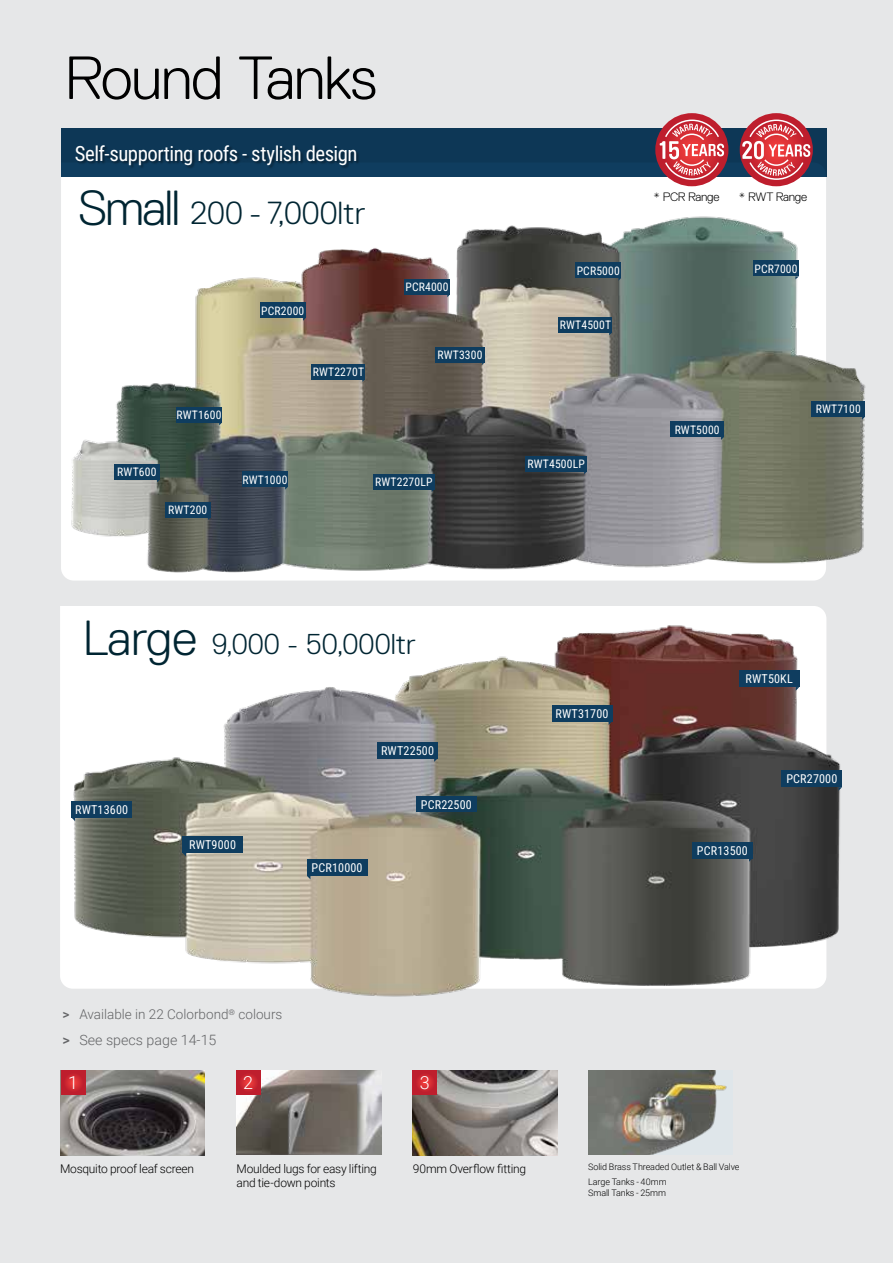
<style>
.page{position:relative;width:893px;height:1263px;background:#e6e7e8}
.page>*{position:absolute;margin:0;border:0;box-sizing:border-box;transform-origin:0 0}
.t1{font:300 60.75px "Replica Std";letter-spacing:-.025em;color:#000}
.t2{font:300 31.95px "Replica Std";color:#002532}
.t3{font:300 28.65px "Replica Std";color:#002532}
.t4{font:20.7px "Roboto Condensed";letter-spacing:-.025em;color:#fff}
.t5{font:300 18px "Roboto";color:#fff}
.t6{font:300 14.25px "Roboto";color:#636466}
.t7{font:300 13.5px "Roboto";color:#636466}
.t8{font:12.15px "Roboto Condensed";letter-spacing:.015em;color:#fff}
.t9{font:300 12.15px "Replica Std";letter-spacing:-.02em;color:#000}
.t10{font:300 12px/14.4px "Roboto";letter-spacing:-.02em;color:#000}
.t11{font:11.55px "Roboto Condensed";letter-spacing:.015em;color:#fff}
.t12{font:300 9px/15px "Roboto";letter-spacing:-.01em;color:#000}
.s1{font-size:49.2px}
.s2{font-weight:500}
</style>
<div class="page">
<div style="left:60px;top:606px;width:766px;height:15px;background:#fff"></div>
<img style="left:60px;top:621px;width:780px;height:376px">
<img style="left:60px;top:1070px;width:145px;height:85px">
<svg style="left:61px;top:1070px;width:24px;height:24px"></svg>
<img style="left:413px;top:1070px;width:144px;height:85px">
<svg style="left:413px;top:1070px;width:24px;height:24px"></svg>
<img style="left:61px;top:132px;width:805px;height:449px">
<div style="left:61px;top:128px;width:765px;height:49px;background:#0d3756"></div>
<div style="left:76px;top:145px;width:284px;height:24px;background:#000;opacity:.4"></div>
<div style="left:753px;top:260px;width:46px;height:16px;background:#0f3d5f"></div>
<svg style="left:795px;top:276px;width:4px;height:3px"></svg>
<div style="left:575px;top:263px;width:46px;height:15px;background:#0f3d5f"></div>
<div style="left:404px;top:279px;width:46px;height:15px;background:#0f3d5f"></div>
<div style="left:260px;top:303px;width:46px;height:15px;background:#0f3d5f"></div>
<div style="left:165px;top:502px;width:46px;height:15px;background:#0f3d5f"></div>
<div style="left:242px;top:472px;width:46px;height:15px;background:#0f3d5f"></div>
<div style="left:114px;top:464px;width:46px;height:16px;background:#0f3d5f"></div>
<div style="left:311px;top:364px;width:54px;height:15px;background:#0f3d5f"></div>
<div style="left:373px;top:474px;width:61px;height:15px;background:#0f3d5f"></div>
<div style="left:526px;top:456px;width:61px;height:16px;background:#0f3d5f"></div>
<div style="left:176px;top:407px;width:46px;height:16px;background:#0f3d5f"></div>
<div style="left:435px;top:347px;width:50px;height:15px;background:#0f3d5f"></div>
<div style="left:558px;top:317px;width:54px;height:15px;background:#0f3d5f"></div>
<div style="left:811px;top:401px;width:54px;height:16px;background:#0f3d5f"></div>
<div style="left:416px;top:796px;width:61px;height:16px;background:#0f3d5f"></div>
<div style="left:307px;top:859px;width:60px;height:17px;background:#0f3d5f"></div>
<div style="left:377px;top:742px;width:61px;height:16px;background:#0f3d5f"></div>
<svg style="left:434px;top:758px;width:4px;height:4px"></svg>
<div style="left:552px;top:705px;width:60px;height:16px;background:#0f3d5f"></div>
<svg style="left:609px;top:721px;width:3px;height:4px"></svg>
<div style="left:71px;top:801px;width:61px;height:16px;background:#0f3d5f"></div>
<svg style="left:71px;top:817px;width:4px;height:4px"></svg>
<div style="left:182px;top:837px;width:61px;height:16px;background:#0f3d5f"></div>
<svg style="left:182px;top:853px;width:4px;height:3px"></svg>
<div style="left:782px;top:770px;width:60px;height:17px;background:#0f3d5f"></div>
<svg style="left:838px;top:787px;width:4px;height:4px"></svg>
<div style="left:692px;top:842px;width:61px;height:16px;background:#0f3d5f"></div>
<svg style="left:749px;top:858px;width:4px;height:4px"></svg>
<div style="left:739px;top:670px;width:60px;height:17px;background:#0f3d5f"></div>
<svg style="left:796px;top:687px;width:3px;height:4px"></svg>
<div style="left:670px;top:422px;width:54px;height:15px;background:#0f3d5f"></div>
<svg style="left:655px;top:113px;width:73px;height:73px"></svg>
<svg style="left:740px;top:113px;width:73px;height:73px"></svg>
<svg style="left:660px;top:120px;width:64px;height:60px;background:#d6646c"></svg>
<svg style="left:742px;top:120px;width:68px;height:60px;background:#d3656d"></svg>
<img style="left:588px;top:1070px;width:139px;height:85px">
<img style="left:236px;top:1070px;width:145px;height:85px">
<svg style="left:236px;top:1070px;width:24px;height:24px"></svg>
<h1 class="t1" style="left:64px;top:44px;width:314px">Round Tanks</h1>
<h3 class="t4" style="left:75px;top:139px;width:284px">Self-supporting roofs - stylish design</h3>
<h2 class="t2" style="left:78px;top:195px;width:289px"><span class="s1">Small</span> 200 - 7,000ltr</h2>
<p class="t11" style="left:176px;top:407px;width:47px">RWT1600</p>
<p class="t11" style="left:117px;top:464px;width:41px">RWT600</p>
<p class="t11" style="left:168px;top:502px;width:41px">RWT200</p>
<p class="t11" style="left:261px;top:303px;width:45px">PCR2000</p>
<p class="t11" style="left:313px;top:364px;width:53px">RWT2270T</p>
<p class="t11" style="left:405px;top:279px;width:45px">PCR4000</p>
<p class="t11" style="left:437px;top:347px;width:47px">RWT3300</p>
<p class="t11" style="left:242px;top:471px;width:47px">RWT1000</p>
<p class="t11" style="left:375px;top:474px;width:59px">RWT2270LP</p>
<h3 class="t3" style="left:83px;top:628px;width:335px"><span class="s1">Large</span> 9,000 - 50,000ltr</h3>
<p class="t8" style="left:75px;top:801px;width:55px">RWT13600</p>
<p class="t8" style="left:189px;top:836px;width:48px">RWT9000</p>
<p class="t8" style="left:381px;top:742px;width:55px">RWT22500</p>
<p class="t8" style="left:421px;top:796px;width:52px">PCR22500</p>
<p class="t8" style="left:312px;top:859px;width:52px">PCR10000</p>
<p class="t9" style="left:653px;top:190px;width:68px">* PCR Range</p>
<p class="t9" style="left:739px;top:190px;width:70px">* RWT Range</p>
<p class="t11" style="left:577px;top:262px;width:45px">PCR5000</p>
<p class="t11" style="left:754px;top:261px;width:45px">PCR7000</p>
<p class="t11" style="left:560px;top:317px;width:53px">RWT4500T</p>
<p class="t11" style="left:528px;top:456px;width:59px">RWT4500LP</p>
<p class="t11" style="left:675px;top:421px;width:47px">RWT5000</p>
<p class="t11" style="left:816px;top:401px;width:47px">RWT7100</p>
<p class="t8" style="left:555px;top:705px;width:55px">RWT31700</p>
<p class="t8" style="left:745px;top:670px;width:49px">RWT50KL</p>
<p class="t8" style="left:697px;top:842px;width:52px">PCR13500</p>
<p class="t8" style="left:786px;top:770px;width:52px">PCR27000</p>
<p class="t7" style="left:62px;top:1005px;width:221px"><span class="s2">&gt;</span> Available in 22 Colorbond<sup>®</sup> colours</p>
<p class="t6" style="left:62px;top:1030px;width:156px"><span class="s2">&gt;</span> See specs page 14-15</p>
<h3 class="t5" style="left:68px;top:1069px;width:11px">1</h3>
<h3 class="t5" style="left:243px;top:1069px;width:11px">2</h3>
<h3 class="t5" style="left:420px;top:1069px;width:11px">3</h3>
<p class="t10" style="left:60px;top:1161px;width:135px">Mosquito proof leaf screen</p>
<p class="t10" style="left:237px;top:1161px;width:142px">Moulded lugs for easy lifting and tie-down points</p>
<p class="t10" style="left:413px;top:1161px;width:115px">90mm Overflow fitting</p>
<p class="t12" style="left:588px;top:1159px;width:153px">Solid Brass Threaded Outlet &amp; Ball Valve<br>Large Tanks - 40mm</p>
<p class="t12" style="left:588px;top:1185px;width:80px">Small Tanks - 25mm</p>
</div>
